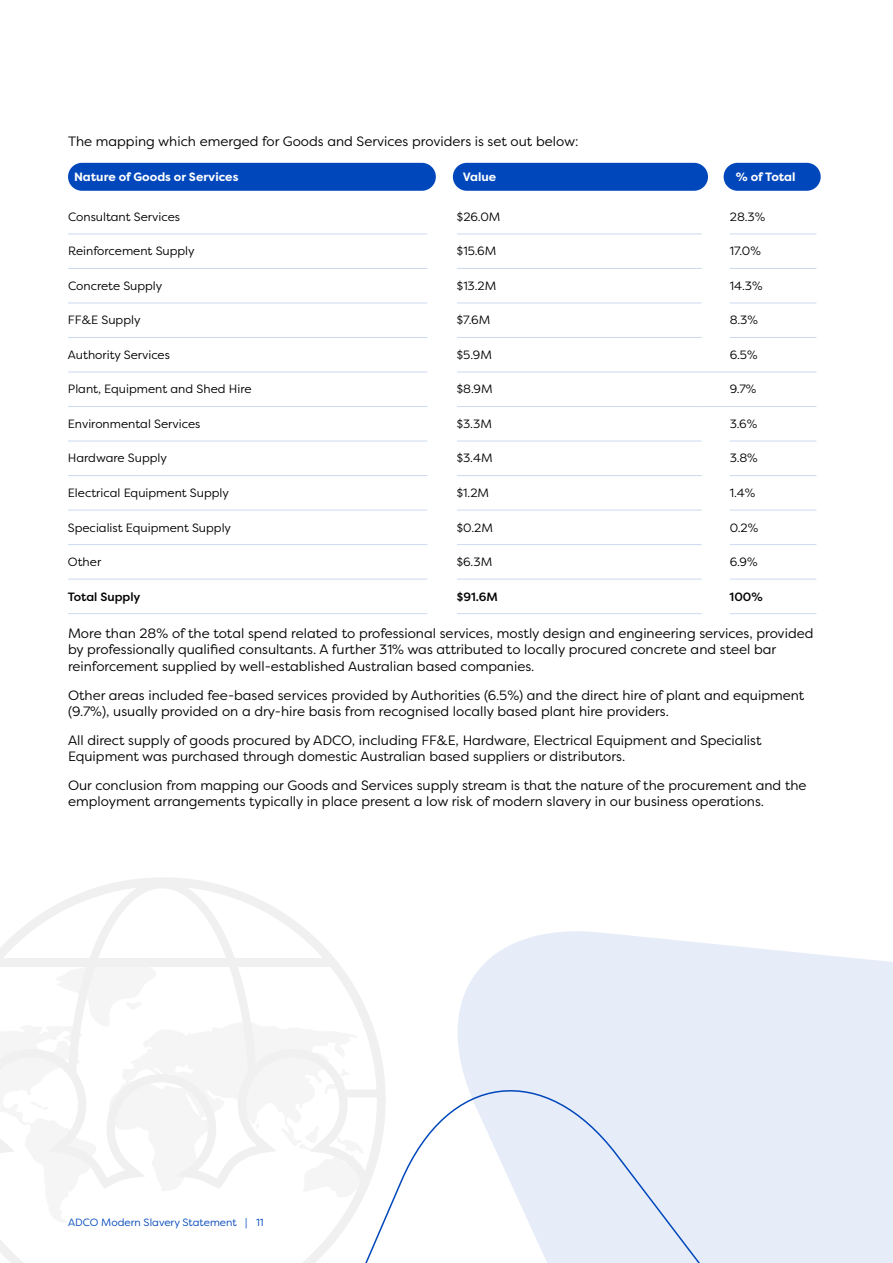
<style>
.page{position:relative;width:893px;height:1263px;background:#fff}
.page>*{position:absolute;margin:0;border:0;box-sizing:border-box;transform-origin:0 0}
.t1{font:13.5px/16.2px "Filson Pro";color:#000}
.t2{font:12px "Filson Pro";color:#000}
.t3{font:700 12px "Filson Pro";color:#fff}
.t4{font:500 12px "Filson Pro";color:#000}
.t5{font:10.5px "Filson Pro";color:#0047bb}
</style>
<div class="page">
<svg style="left:0;top:877px;width:382px;height:386px"></svg>
<div style="left:68px;top:163px;width:368px;height:28px;background:#0047bb;border-radius:14px"></div>
<div style="left:453px;top:163px;width:255px;height:28px;background:#0047bb;border-radius:14px"></div>
<div style="left:724px;top:163px;width:97px;height:28px;background:#0047bb;border-radius:14px"></div>
<hr style="left:68px;top:234px;width:359px;height:1px;background:#ccdaf1">
<hr style="left:457px;top:234px;width:245px;height:1px;background:#ccdaf1">
<hr style="left:730px;top:234px;width:86px;height:1px;background:#ccdaf1">
<hr style="left:68px;top:268px;width:359px;height:1px;background:#ccdaf1">
<hr style="left:457px;top:268px;width:245px;height:1px;background:#ccdaf1">
<hr style="left:730px;top:268px;width:86px;height:1px;background:#ccdaf1">
<hr style="left:68px;top:303px;width:359px;height:1px;background:#ccdaf1">
<hr style="left:457px;top:303px;width:245px;height:1px;background:#ccdaf1">
<hr style="left:730px;top:303px;width:86px;height:1px;background:#ccdaf1">
<hr style="left:68px;top:337px;width:359px;height:1px;background:#ccdaf1">
<hr style="left:457px;top:337px;width:245px;height:1px;background:#ccdaf1">
<hr style="left:730px;top:337px;width:86px;height:1px;background:#ccdaf1">
<hr style="left:68px;top:372px;width:359px;height:1px;background:#ccdaf1">
<hr style="left:457px;top:372px;width:245px;height:1px;background:#ccdaf1">
<svg style="left:702px;top:372px;width:28px;height:1px"></svg>
<hr style="left:730px;top:372px;width:86px;height:1px;background:#ccdaf1">
<hr style="left:68px;top:406px;width:359px;height:1px;background:#ccdaf1">
<hr style="left:457px;top:406px;width:245px;height:1px;background:#ccdaf1">
<svg style="left:702px;top:406px;width:28px;height:1px"></svg>
<hr style="left:730px;top:406px;width:86px;height:1px;background:#ccdaf1">
<hr style="left:68px;top:441px;width:359px;height:1px;background:#ccdaf1">
<hr style="left:457px;top:441px;width:245px;height:1px;background:#ccdaf1">
<hr style="left:730px;top:441px;width:86px;height:1px;background:#ccdaf1">
<hr style="left:68px;top:475px;width:359px;height:1px;background:#ccdaf1">
<hr style="left:457px;top:475px;width:245px;height:1px;background:#ccdaf1">
<hr style="left:730px;top:475px;width:86px;height:1px;background:#ccdaf1">
<hr style="left:68px;top:510px;width:359px;height:1px;background:#ccdaf1">
<hr style="left:457px;top:510px;width:245px;height:1px;background:#ccdaf1">
<hr style="left:730px;top:510px;width:86px;height:1px;background:#ccdaf1">
<hr style="left:68px;top:544px;width:359px;height:1px;background:#ccdaf1">
<hr style="left:457px;top:544px;width:245px;height:1px;background:#ccdaf1">
<hr style="left:730px;top:544px;width:86px;height:1px;background:#ccdaf1">
<hr style="left:68px;top:579px;width:359px;height:1px;background:#ccdaf1">
<hr style="left:68px;top:613px;width:359px;height:1px;background:#ccdaf1">
<hr style="left:457px;top:579px;width:245px;height:1px;background:#ccdaf1">
<hr style="left:457px;top:613px;width:245px;height:1px;background:#ccdaf1">
<hr style="left:730px;top:579px;width:86px;height:1px;background:#ccdaf1">
<hr style="left:730px;top:613px;width:86px;height:1px;background:#ccdaf1">
<svg style="left:458px;top:931px;width:435px;height:129px;background:#e9eff8"></svg>
<svg style="left:125px;top:1060px;width:768px;height:203px"></svg>
<p class="t1" style="left:68px;top:133px;width:512px">The mapping which emerged for Goods and Services providers is set out below:</p>
<p class="t3" style="left:74px;top:169px;width:166px">Nature of Goods or Services</p>
<p class="t3" style="left:463px;top:169px;width:35px">Value</p>
<p class="t3" style="left:736px;top:169px;width:61px">% of Total</p>
<p class="t2" style="left:68px;top:209px;width:114px">Consultant Services</p>
<p class="t2" style="left:457px;top:209px;width:45px">$26.0M</p>
<p class="t2" style="left:730px;top:209px;width:37px">28.3%</p>
<p class="t2" style="left:68px;top:243px;width:128px">Reinforcement Supply</p>
<p class="t2" style="left:457px;top:243px;width:41px">$15.6M</p>
<p class="t2" style="left:730px;top:243px;width:33px">17.0%</p>
<p class="t2" style="left:68px;top:278px;width:96px">Concrete Supply</p>
<p class="t2" style="left:457px;top:278px;width:41px">$13.2M</p>
<p class="t2" style="left:730px;top:278px;width:34px">14.3%</p>
<p class="t2" style="left:68px;top:312px;width:74px">FF&amp;E Supply</p>
<p class="t2" style="left:457px;top:312px;width:35px">$7.6M</p>
<p class="t2" style="left:730px;top:312px;width:30px">8.3%</p>
<p class="t2" style="left:68px;top:347px;width:103px">Authority Services</p>
<p class="t2" style="left:457px;top:347px;width:37px">$5.9M</p>
<p class="t2" style="left:730px;top:347px;width:29px">6.5%</p>
<p class="t2" style="left:68px;top:381px;width:185px">Plant, Equipment and Shed Hire</p>
<p class="t2" style="left:457px;top:381px;width:37px">$8.9M</p>
<p class="t2" style="left:730px;top:381px;width:28px">9.7%</p>
<p class="t2" style="left:68px;top:416px;width:134px">Environmental Services</p>
<p class="t2" style="left:457px;top:416px;width:37px">$3.3M</p>
<p class="t2" style="left:730px;top:416px;width:29px">3.6%</p>
<p class="t2" style="left:68px;top:450px;width:100px">Hardware Supply</p>
<p class="t2" style="left:457px;top:450px;width:37px">$3.4M</p>
<p class="t2" style="left:730px;top:450px;width:30px">3.8%</p>
<p class="t2" style="left:68px;top:485px;width:162px">Electrical Equipment Supply</p>
<p class="t2" style="left:457px;top:485px;width:34px">$1.2M</p>
<p class="t2" style="left:730px;top:485px;width:27px">1.4%</p>
<p class="t2" style="left:68px;top:519px;width:165px">Specialist Equipment Supply</p>
<p class="t2" style="left:457px;top:519px;width:38px">$0.2M</p>
<p class="t2" style="left:730px;top:519px;width:30px">0.2%</p>
<p class="t2" style="left:68px;top:554px;width:35px">Other</p>
<p class="t2" style="left:457px;top:554px;width:37px">$6.3M</p>
<p class="t2" style="left:730px;top:554px;width:29px">6.9%</p>
<p class="t4" style="left:68px;top:588px;width:74px">Total Supply</p>
<p class="t4" style="left:457px;top:588px;width:42px">$91.6M</p>
<p class="t4" style="left:730px;top:588px;width:35px">100%</p>
<p class="t1" style="left:68px;top:625px;width:747px">More than 28% of the total spend related to professional services, mostly design and engineering services, provided by professionally qualified consultants. A further 31% was attributed to locally procured concrete and steel bar reinforcement supplied by well-established Australian based companies.</p>
<p class="t1" style="left:68px;top:686px;width:738px">Other areas included fee-based services provided by Authorities (6.5%) and the direct hire of plant and equipment (9.7%), usually provided on a dry-hire basis from recognised locally based plant hire providers.</p>
<p class="t1" style="left:68px;top:731px;width:695px">All direct supply of goods procured by ADCO, including FF&amp;E, Hardware, Electrical Equipment and Specialist<br>Equipment was purchased through domestic Australian based suppliers or distributors.</p>
<p class="t1" style="left:68px;top:777px;width:740px">Our conclusion from mapping our Goods and Services supply stream is that the nature of the procurement and the employment arrangements typically in place present a low risk of modern slavery in our business operations.</p>
<p class="t5" style="left:68px;top:1216px;width:197px">ADCO Modern Slavery Statement | 11</p>
</div>
